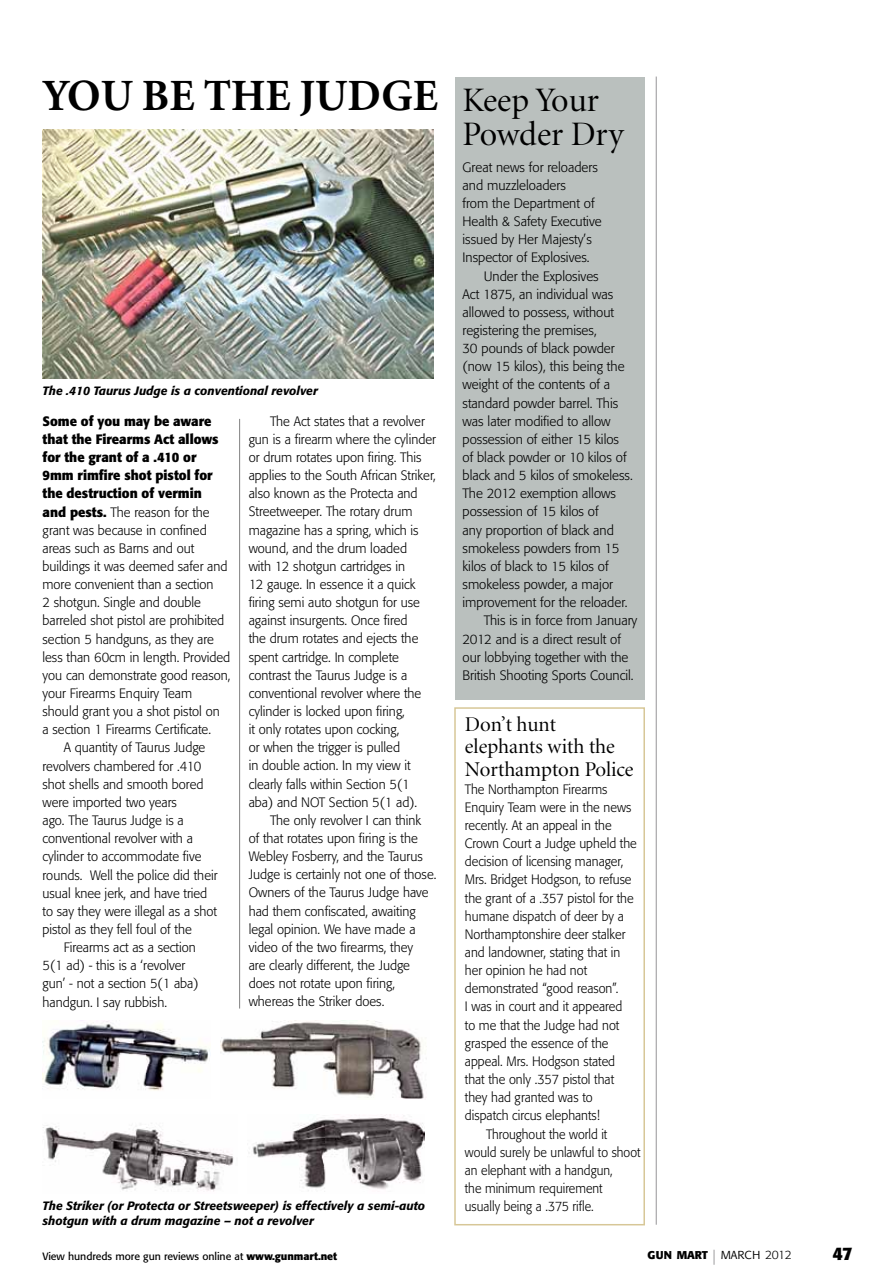
<style>
.page{position:relative;width:893px;height:1280px;background:#fff}
.page>*{position:absolute;margin:0;border:0;box-sizing:border-box;transform-origin:0 0}
.t1{font:700 44.7px "Minion";color:#000}
.t2{font:34.35px/34.3px "Minion Display";letter-spacing:-.005em;color:#000}
.t3{font:21px/22.5px "Minion Display";color:#000}
.t4{font:700 18px "Formata";color:#000}
.t5{font:300 13.5px/18.1px "Formata";color:#000;scale:.96 1}
.t6{font:300 13.5px "Formata";color:#000}
.t7{font:300 13.5px "Formata";color:#000;scale:.94 1}
.t8{font:300 13.5px "Formata";color:#000;scale:.92 1}
.t9{font:700 13.5px "Formata";color:#000;scale:.96 1}
.t10{font:italic 500 12px/14.4px "Formata";color:#000}
.t11{font:700 11.25px "Formata";letter-spacing:-.005em;color:#000}
.t12{font:10.5px "Formata";letter-spacing:-.005em;color:#000}
.s1{font-weight:700}
.s2{font-weight:300;font-size:15px;color:#969597}
.s3{font-family:"Formata Light SC";font-weight:400;font-size:15px}
.s4{font-weight:300;font-size:12px}
</style>
<div class="page">
<div style="left:455px;top:77px;width:189px;height:622px;background:#bac0be"></div>
<hr style="left:656px;top:77px;width:1px;height:1148px;background:#969597">
<img style="left:43px;top:129px;width:390px;height:249px">
<img style="left:43px;top:1020px;width:167px;height:71px">
<img style="left:220px;top:1020px;width:207px;height:79px">
<img style="left:43px;top:1123px;width:191px;height:69px">
<img style="left:248px;top:1114px;width:176px;height:78px">
<hr style="left:239px;top:419px;width:1px;height:589px;background:#000">
<div style="left:454px;top:707px;width:191px;height:518px;border:2px solid #d7c797"></div>
<h1 class="t1" style="left:43px;top:72px;width:397px">YOU BE THE JUDGE</h1>
<p class="t10" style="left:43px;top:384px;width:277px">The .410 Taurus Judge is a conventional revolver</p>
<p class="t9" style="left:43px;top:413px;width:178px">Some of you may be aware</p>
<p class="t9" style="left:43px;top:431px;width:185px">that the Firearms Act allows</p>
<p class="t9" style="left:43px;top:449px;width:162px">for the grant of a .410 or</p>
<p class="t9" style="left:43px;top:467px;width:179px">9mm rimfire shot pistol for</p>
<p class="t9" style="left:43px;top:485px;width:167px">the destruction of vermin</p>
<p class="t5" style="left:43px;top:503px;width:176px"><span class="s1">and pests.</span> The reason for the</p>
<p class="t5" style="left:43px;top:521px;width:173px">grant was because in confined</p>
<p class="t5" style="left:43px;top:539px;width:160px">areas such as Barns and out</p>
<p class="t5" style="left:43px;top:557px;width:194px">buildings it was deemed safer and</p>
<p class="t5" style="left:43px;top:575px;width:180px">more convenient than a section</p>
<p class="t5" style="left:43px;top:594px;width:167px">2 shotgun. Single and double</p>
<p class="t5" style="left:43px;top:612px;width:191px">barreled shot pistol are prohibited</p>
<p class="t5" style="left:43px;top:630px;width:180px">section 5 handguns, as they are</p>
<p class="t5" style="left:43px;top:648px;width:197px">less than 60cm in length. Provided</p>
<p class="t5" style="left:43px;top:666px;width:197px">you can demonstrate good reason,</p>
<p class="t5" style="left:43px;top:684px;width:157px">your Firearms Enquiry Team</p>
<p class="t5" style="left:43px;top:702px;width:186px">should grant you a shot pistol on</p>
<p class="t5" style="left:43px;top:721px;width:177px">a section 1 Firearms Certificate.</p>
<p class="t5" style="left:64px;top:739px;width:149px">A quantity of Taurus Judge</p>
<p class="t5" style="left:43px;top:757px;width:167px">revolvers chambered for .410</p>
<p class="t5" style="left:43px;top:775px;width:169px">shot shells and smooth bored</p>
<p class="t5" style="left:43px;top:793px;width:142px">were imported two years</p>
<p class="t5" style="left:43px;top:811px;width:149px">ago. The Taurus Judge is a</p>
<p class="t5" style="left:43px;top:829px;width:158px">conventional revolver with a</p>
<p class="t5" style="left:43px;top:848px;width:167px">cylinder to accommodate five</p>
<p class="t5" style="left:43px;top:866px;width:184px">rounds. Well the police did their</p>
<p class="t5" style="left:43px;top:884px;width:173px">usual knee jerk, and have tried</p>
<p class="t5" style="left:43px;top:902px;width:183px">to say they were illegal as a shot</p>
<p class="t5" style="left:43px;top:920px;width:157px">pistol as they fell foul of the</p>
<p class="t5" style="left:64px;top:938px;width:139px">Firearms act as a section</p>
<p class="t5" style="left:43px;top:956px;width:150px">5(1 ad) - this is a ‘revolver</p>
<p class="t5" style="left:43px;top:975px;width:164px">gun’ - not a section 5(1 aba)</p>
<p class="t5" style="left:43px;top:993px;width:131px">handgun. I say rubbish.</p>
<p class="t5" style="left:249px;top:412px;width:196px;text-indent:21px">The Act states that a revolver gun is a firearm where the cylinder or drum rotates upon firing. This applies to the South African Striker, also known as the Protecta and<br>Streetweeper. The rotary drum magazine has a spring, which is wound, and the drum loaded<br>with 12 shotgun cartridges in<br>12 gauge. In essence it a quick firing semi auto shotgun for use against insurgents. Once fired<br>the drum rotates and ejects the spent cartridge. In complete contrast the Taurus Judge is a conventional revolver where the cylinder is locked upon firing,<br>it only rotates upon cocking,<br>or when the trigger is pulled<br>in double action. In my view it clearly falls within Section 5(1 aba) and NOT Section 5(1 ad).</p>
<p class="t5" style="left:249px;top:811px;width:197px;text-indent:21px">The only revolver I can think<br>of that rotates upon firing is the<br>Webley Fosberry, and the Taurus<br>Judge is certainly not one of those.<br>Owners of the Taurus Judge have had them confiscated, awaiting legal opinion. We have made a video of the two firearms, they<br>are clearly different, the Judge does not rotate upon firing, whereas the Striker does.</p>
<p class="t10" style="left:43px;top:1199px;width:384px">The Striker (or Protecta or Streetsweeper) is effectively a semi-auto shotgun with a drum magazine – not a revolver</p>
<h2 class="t2" style="left:462px;top:84px;width:162px">Keep Your<br>Powder Dry</h2>
<p class="t6" style="left:462px;top:159px;width:137px">Great news for reloaders</p>
<p class="t6" style="left:462px;top:177px;width:105px">and muzzleloaders</p>
<p class="t6" style="left:462px;top:195px;width:134px">from the Department of</p>
<p class="t6" style="left:462px;top:213px;width:141px">Health &amp; Safety Executive</p>
<p class="t6" style="left:462px;top:232px;width:131px">issued by Her Majesty’s</p>
<p class="t6" style="left:462px;top:250px;width:129px">Inspector of Explosives.</p>
<p class="t6" style="left:484px;top:268px;width:116px">Under the Explosives</p>
<p class="t6" style="left:462px;top:286px;width:152px">Act 1875, an individual was</p>
<p class="t6" style="left:462px;top:304px;width:153px">allowed to possess, without</p>
<p class="t6" style="left:462px;top:322px;width:136px">registering the premises,</p>
<p class="t6" style="left:462px;top:340px;width:154px">30 pounds of black powder</p>
<p class="t6" style="left:462px;top:359px;width:164px">(now 15 kilos), this being the</p>
<p class="t6" style="left:462px;top:377px;width:149px">weight of the contents of a</p>
<p class="t6" style="left:462px;top:395px;width:157px">standard powder barrel. This</p>
<p class="t6" style="left:462px;top:413px;width:150px">was later modified to allow</p>
<p class="t6" style="left:462px;top:431px;width:158px">possession of either 15 kilos</p>
<p class="t6" style="left:462px;top:449px;width:166px">of black powder or 10 kilos of</p>
<p class="t6" style="left:462px;top:468px;width:172px">black and 5 kilos of smokeless.</p>
<p class="t6" style="left:462px;top:486px;width:155px">The 2012 exemption allows</p>
<p class="t6" style="left:462px;top:504px;width:138px">possession of 15 kilos of</p>
<p class="t6" style="left:462px;top:522px;width:153px">any proportion of black and</p>
<p class="t6" style="left:462px;top:540px;width:158px">smokeless powders from 15</p>
<p class="t6" style="left:462px;top:558px;width:148px">kilos of black to 15 kilos of</p>
<p class="t6" style="left:462px;top:576px;width:152px">smokeless powder, a major</p>
<p class="t6" style="left:462px;top:595px;width:166px">improvement for the reloader.</p>
<p class="t6" style="left:484px;top:613px;width:155px">This is in force from January</p>
<p class="t6" style="left:462px;top:631px;width:160px">2012 and is a direct result of</p>
<p class="t6" style="left:462px;top:649px;width:167px">our lobbying together with the</p>
<p class="t6" style="left:462px;top:667px;width:173px">British Shooting Sports Council.</p>
<h3 class="t3" style="left:465px;top:713px;width:170px">Don’t hunt elephants with the<br>Northampton Police</h3>
<p class="t7" style="left:465px;top:781px;width:153px">The Northampton Firearms</p>
<p class="t7" style="left:465px;top:799px;width:178px">Enquiry Team were in the news</p>
<p class="t7" style="left:465px;top:817px;width:158px">recently. At an appeal in the</p>
<p class="t7" style="left:465px;top:835px;width:184px">Crown Court a Judge upheld the</p>
<p class="t7" style="left:465px;top:854px;width:170px">decision of licensing manager,</p>
<p class="t7" style="left:465px;top:872px;width:179px">Mrs. Bridget Hodgson, to refuse</p>
<p class="t7" style="left:465px;top:890px;width:181px">the grant of a .357 pistol for the</p>
<p class="t7" style="left:465px;top:908px;width:171px">humane dispatch of deer by a</p>
<p class="t7" style="left:465px;top:926px;width:172px">Northamptonshire deer stalker</p>
<p class="t7" style="left:465px;top:944px;width:167px">and landowner, stating that in</p>
<p class="t7" style="left:465px;top:962px;width:132px">her opinion he had not</p>
<p class="t7" style="left:465px;top:981px;width:165px">demonstrated “good reason”.</p>
<p class="t7" style="left:465px;top:999px;width:169px">I was in court and it appeared</p>
<p class="t7" style="left:465px;top:1017px;width:166px">to me that the Judge had not</p>
<p class="t7" style="left:465px;top:1035px;width:154px">grasped the essence of the</p>
<p class="t7" style="left:465px;top:1053px;width:161px">appeal. Mrs. Hodgson stated</p>
<p class="t7" style="left:465px;top:1071px;width:160px">that the only .357 pistol that</p>
<p class="t7" style="left:465px;top:1089px;width:137px">they had granted was to</p>
<p class="t7" style="left:465px;top:1108px;width:145px">dispatch circus elephants!</p>
<p class="t8" style="left:486px;top:1126px;width:133px">Throughout the world it</p>
<p class="t8" style="left:465px;top:1144px;width:192px">would surely be unlawful to shoot</p>
<p class="t8" style="left:465px;top:1162px;width:162px">an elephant with a handgun,</p>
<p class="t8" style="left:465px;top:1180px;width:151px">the minimum requirement</p>
<p class="t8" style="left:465px;top:1198px;width:142px">usually being a .375 rifle.</p>
<p class="t12" style="left:43px;top:1250px;width:296px">View hundreds more gun reviews online at <span class="s1">www.gunmart.net</span></p>
<p class="t11" style="left:648px;top:1248px;width:146px">GUN MART <span class="s2">|</span> <span class="s3">march</span> <span class="s4">2012</span></p>
<h3 class="t4" style="left:832px;top:1242px;width:22px">47</h3>
</div>
